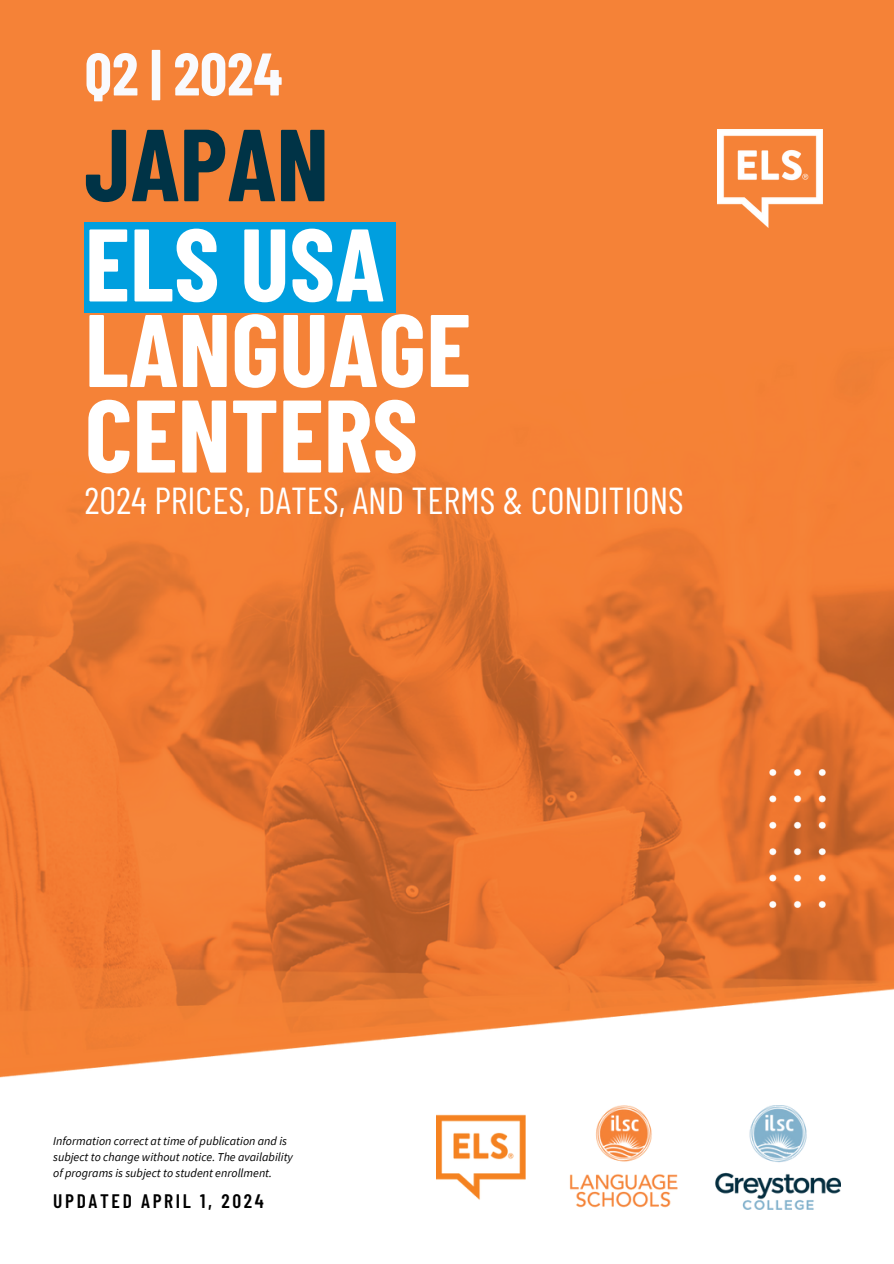
<style>
.page{position:relative;width:894px;height:1264px;background:#fff}
.page>*{position:absolute;margin:0;border:0;box-sizing:border-box;transform-origin:0 0}
.t1{font:700 102.9px/85.5px "Barlow Condensed";color:#fff}
.t2{font:700 102px "Barlow Condensed";color:#003346}
.t3{font:700 60px "Barlow Condensed";color:#f9fafd}
.t4{font:37.5px "Barlow Condensed";color:#fff}
.t5{font:600 19.5px "Barlow Condensed";letter-spacing:.135em;color:#000}
.t6{font:italic 12px/16px "Source Sans Pro";color:#000}
</style>
<div class="page">
<img style="left:0;top:0;width:893px;height:1077px">
<img style="left:436px;top:1105px;width:404px;height:104px">
<img style="left:760px;top:760px;width:76px;height:156px">
<img style="left:717px;top:129px;width:104px;height:98px">
<div style="left:84px;top:222px;width:311px;height:91px;background:#009fdf"></div>
<p class="t3" style="left:84px;top:35px;width:199px">Q2 | 2024</p>
<h4 class="t2" style="left:84px;top:99px;width:246px">JAPAN</h4>
<p class="t1" style="left:85px;top:217px;width:388px">ELS USA<br>LANGUAGE<br>CENTERS</p>
<p class="t4" style="left:84px;top:476px;width:600px">2024 PRICES, DATES, AND TERMS &amp; CONDITIONS</p>
<p class="t6" style="left:53px;top:1132px;width:241px">Information correct at time of publication and is subject to change without notice. The availability of programs is subject to student enrollment.</p>
<p class="t5" style="left:53px;top:1188px;width:212px">UPDATED APRIL 1, 2024</p>
</div>
